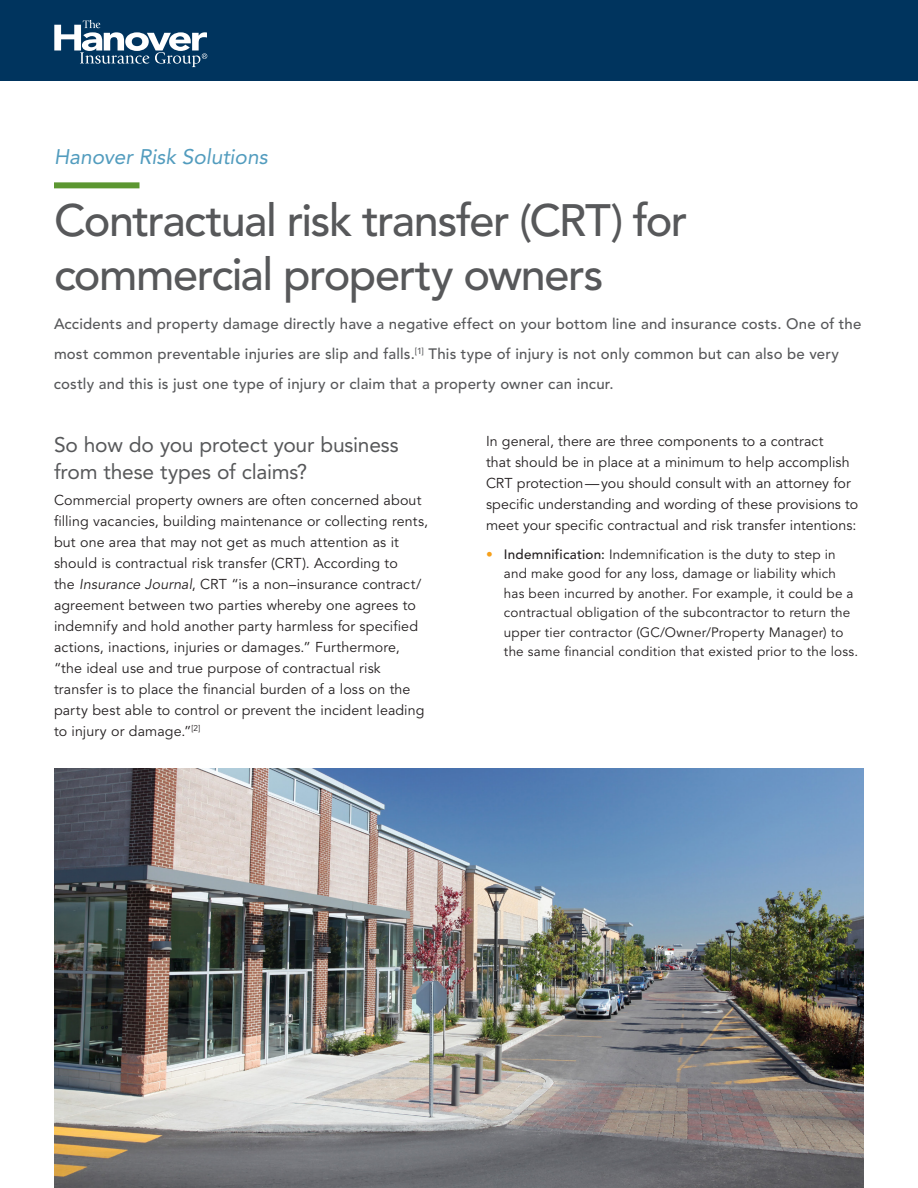
<style>
.page{position:relative;width:918px;height:1188px;background:#fff}
.page>*{position:absolute;margin:0;border:0;box-sizing:border-box;transform-origin:0 0}
.t1{font:500 45px/54px "Avenir LT Std";letter-spacing:-.03em;color:#57585a}
.t2{font:21px/27px "Avenir LT Std";letter-spacing:-.01em;color:#57585a}
.t3{font:italic 21px "Avenir LT Std";letter-spacing:-.005em;color:#529cbe}
.t4{font:500 15px/30px "Avenir LT Std";letter-spacing:.01em;color:#57585a}
.t5{font:14.25px/21px "Avenir LT Std";letter-spacing:.005em;color:#231f20}
.t6{font:13.5px/19.5px "Avenir LT Std";letter-spacing:.01em;color:#231f20}
.s1{font-style:italic}
.s2{color:#f6a01b}
.s3{font-weight:500}
</style>
<div class="page">
<div style="left:0;top:0;width:918px;height:81px;background:#00345e"></div>
<svg style="left:54px;top:20px;width:153px;height:47px"></svg>
<div style="left:54px;top:182px;width:86px;height:6px;background:#5c9731"></div>
<img style="left:54px;top:769px;width:810px;height:419px">
<h2 class="t3" style="left:54px;top:145px;width:215px">Hanover Risk Solutions</h2>
<h1 class="t1" style="left:54px;top:195px;width:635px">Contractual risk transfer (CRT) for commercial property owners</h1>
<p class="t4" style="left:54px;top:310px;width:809px">Accidents and property damage directly have a negative effect on your bottom line and insurance costs. One of the most common preventable injuries are slip and falls.<sup>[1]</sup> This type of injury is not only common but can also be very costly and this is just one type of injury or claim that a property owner can incur.</p>
<h2 class="t2" style="left:54px;top:432px;width:346px">So how do you protect your business from these types of claims?</h2>
<p class="t5" style="left:54px;top:490px;width:376px">Commercial property owners are often concerned about filling vacancies, building maintenance or collecting rents, but one area that may not get as much attention as it should is contractual risk transfer (CRT). According to<br>the <span class="s1">Insurance Journal</span>, CRT “is a non–insurance contract/ agreement between two parties whereby one agrees to indemnify and hold another party harmless for specified actions, inactions, injuries or damages.” Furthermore, “the ideal use and true purpose of contractual risk transfer is to place the financial burden of a loss on the party best able to control or prevent the incident leading to injury or damage.”<sup>[2]</sup></p>
<p class="t5" style="left:486px;top:431px;width:374px">In general, there are three components to a contract<br>that should be in place at a minimum to help accomplish CRT protection—you should consult with an attorney for specific understanding and wording of these provisions to meet your specific contractual and risk transfer intentions:</p>
<p class="t6" style="left:504px;top:545px;width:356px;text-indent:-18px"><span class="s2">•</span> <span class="s3">Indemnification:</span> Indemnification is the duty to step in and make good for any loss, damage or liability which has been incurred by another. For example, it could be a contractual obligation of the subcontractor to return the upper tier contractor (GC/Owner/Property Manager) to the same financial condition that existed prior to the loss.</p>
</div>
